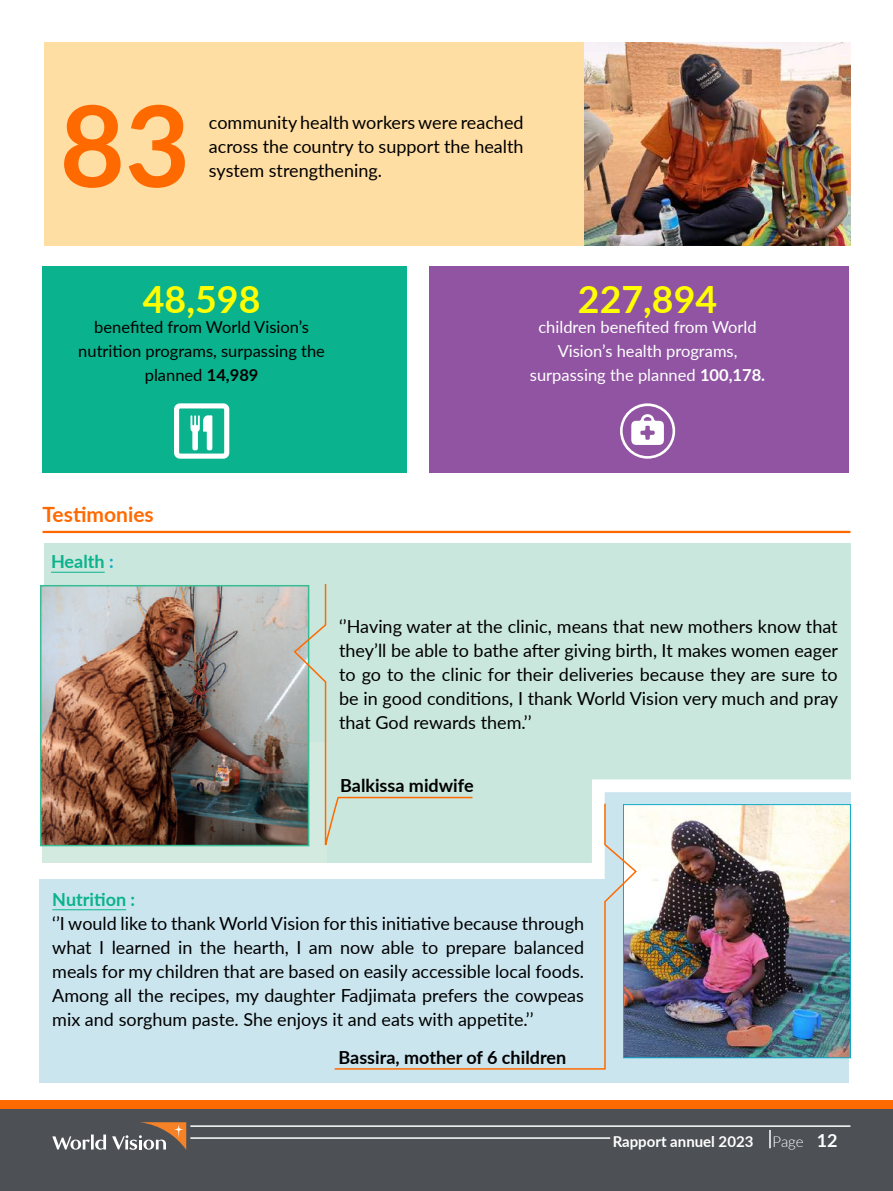
<style>
.page{position:relative;width:893px;height:1191px;background:#fff}
.page>*{position:absolute;margin:0;border:0;box-sizing:border-box;transform-origin:0 0}
.t1{font:700 112.5px "Lato";color:#ff6a00}
.t2{font:700 37.5px "Lato";color:#ff0}
.t3{font:700 21px "Lato";color:#ff6a00}
.t4{font:18px/24px "Lato";color:#000;text-align:justify}
.t5{font:700 18px "Lato";color:#000}
.t6{font:700 18px "Lato";color:#0ab38d}
.t7{font:16.5px/24px "Lato";color:#fff;text-align:center}
.t8{font:16.5px/24px "Lato";color:#000;text-align:center}
.t9{font:700 15px "Lato";color:#fff}
.t10{font:300 15px "Lato";color:#fff}
.s1{font-weight:700}
.s2{color:#0babca}
.s3{font-weight:700;font-size:18px}
</style>
<div class="page">
<div style="left:0;top:1106px;width:893px;height:85px;background:#4d5156"></div>
<div style="left:44px;top:543px;width:806px;height:319px;background:#cae7dd"></div>
<svg style="left:592px;top:773px;width:259px;height:31px"></svg>
<div style="left:43px;top:742px;width:284px;height:120px;background:#d2eadf"></div>
<div style="left:40px;top:879px;width:809px;height:203px;background:#cbe5ef"></div>
<div style="left:43px;top:266px;width:364px;height:207px;background:#0ab38d"></div>
<div style="left:429px;top:266px;width:420px;height:207px;background:#9054a2"></div>
<div style="left:44px;top:43px;width:764px;height:203px;background:#ffdea4"></div>
<hr style="left:52px;top:909px;width:74px;height:1px;background:#0ab38d">
<hr style="left:43px;top:531px;width:807px;height:2px;background:#ff6a00">
<svg style="left:190px;top:415px;width:22px;height:35px"></svg>
<div style="left:174px;top:403px;width:55px;height:56px;border:5px solid #fff;border-radius:3px"></div>
<svg style="left:620px;top:403px;width:56px;height:56px"></svg>
<img style="left:584px;top:43px;width:267px;height:203px">
<img style="left:43px;top:588px;width:249px;height:255px">
<div style="left:40px;top:585px;width:269px;height:261px;border:2px solid #37bc94"></div>
<hr style="left:51px;top:572px;width:54px;height:1px;background:#0ab38d">
<img style="left:638px;top:806px;width:211px;height:250px">
<div style="left:623px;top:804px;width:228px;height:254px;border:1px solid #0babca"></div>
<svg style="left:292px;top:583px;width:181px;height:263px"></svg>
<svg style="left:334px;top:802px;width:304px;height:268px"></svg>
<hr style="left:190px;top:1125px;width:660px;height:1px;background:#fff">
<hr style="left:190px;top:1137px;width:420px;height:1px;background:#fff">
<svg style="left:769px;top:1130px;width:2px;height:18px"></svg>
<svg style="left:52px;top:1122px;width:134px;height:28px"></svg>
<div style="left:0;top:1100px;width:893px;height:8px;background:#ff6a00"></div>
<h1 class="t1" style="left:60px;top:63px;width:132px">83</h1>
<p class="t4" style="left:209px;top:110px;width:316px">community health workers were reached across the country to support the health</p>
<p class="t4" style="left:209px;top:158px;width:175px">system strengthening.</p>
<h2 class="t2" style="left:143px;top:272px;width:119px">48,598</h2>
<h2 class="t2" style="left:578px;top:272px;width:141px">227,894</h2>
<p class="t8" style="left:78px;top:314px;width:248px">benefited from World Vision’s nutrition programs, surpassing the planned <span class="s1">14,989</span></p>
<p class="t7" style="left:530px;top:315px;width:237px">children benefited from World<br>Vision’s health programs, surpassing the planned <span class="s1">100,178.</span></p>
<p class="t3" style="left:43px;top:499px;width:113px">Testimonies</p>
<p class="t6" style="left:51px;top:548px;width:64px">Health <span class="s2">:</span></p>
<p class="t4" style="left:339px;top:614px;width:500px">‘’Having water at the clinic, means that new mothers know that they’ll be able to bathe after giving birth, It makes women eager to go to the clinic for their deliveries because they are sure to be in good conditions, I thank World Vision very much and pray that God rewards them.’’</p>
<p class="t5" style="left:340px;top:772px;width:135px">Balkissa midwife</p>
<p class="t6" style="left:52px;top:885px;width:84px">Nutrition :</p>
<p class="t4" style="left:52px;top:910px;width:533px">‘’I would like to thank World Vision for this initiative because through what I learned in the hearth, I am now able to prepare balanced meals for my children that are based on easily accessible local foods.<br>Among all the recipes, my daughter Fadjimata prefers the cowpeas mix and sorghum paste. She enjoys it and eats with appetite.’’</p>
<p class="t5" style="left:339px;top:1044px;width:229px">Bassira, mother of 6 children</p>
<p class="t9" style="left:613px;top:1130px;width:142px">Rapport annuel 2023</p>
<p class="t10" style="left:773px;top:1131px;width:67px">Page <span class="s3">12</span></p>
</div>
